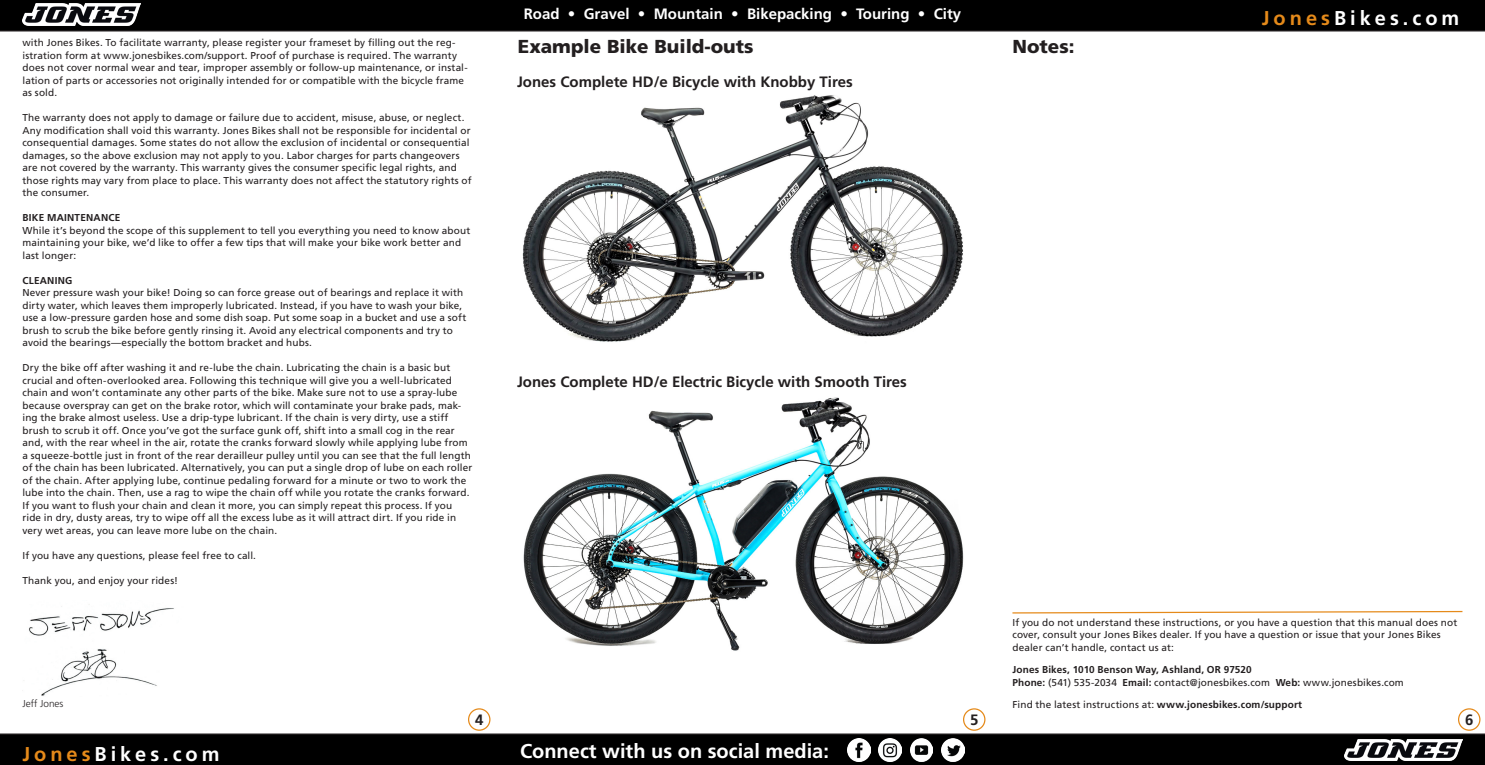
<style>
.page{position:relative;width:1485px;height:765px;background:#fff}
.page>*{position:absolute;margin:0;border:0;box-sizing:border-box;transform-origin:0 0}
.t1{font:700 20px "Frutiger LT Pro";letter-spacing:.2em;color:#fff}
.t2{font:700 20px "Frutiger LT Pro";color:#fff}
.t3{font:900 18.75px "Frutiger LT Pro";color:#231f20}
.t4{font:700 15px "Frutiger LT Pro";color:#231f20}
.t5{font:700 15px "Frutiger LT Pro";color:#fff}
.t6{font:10px/12.5px "Frutiger LT Pro";letter-spacing:.01em;color:#231f20}
.t7{font:700 10px "Frutiger LT Pro";letter-spacing:.02em;color:#231f20}
.t8{font:300 10px "Frutiger LT Pro";color:#231f20}
.s1{color:#e58a1a}
.s2{font-weight:700}
</style>
<div class="page">
<svg style="left:0;top:733px;width:1485px;height:32px;background:#060606"></svg>
<img style="left:848px;top:739px;width:22px;height:22px">
<img style="left:879px;top:739px;width:22px;height:22px">
<img style="left:910px;top:739px;width:23px;height:22px">
<img style="left:942px;top:739px;width:22px;height:22px">
<img style="left:1345px;top:739px;width:117px;height:22px">
<svg style="left:0;top:0;width:1485px;height:32px;background:#060606"></svg>
<img style="left:22px;top:4px;width:118px;height:21px">
<svg style="left:1012px;top:610px;width:451px;height:4px"></svg>
<img style="left:29px;top:604px;width:145px;height:92px">
<div style="left:1458px;top:708px;width:22px;height:23px;border:1px solid #e58a1a;border-radius:50%"></div>
<div style="left:963px;top:708px;width:23px;height:23px;border:1px solid #e58a1a;border-radius:50%"></div>
<div style="left:468px;top:708px;width:22px;height:23px;border:1px solid #e58a1a;border-radius:50%"></div>
<img style="left:523px;top:397px;width:441px;height:254px">
<img style="left:522px;top:95px;width:441px;height:247px">
<p class="t6" style="left:22px;top:36px;width:447px">with Jones Bikes. To facilitate warranty, please register your frameset by filling out the reg&shy;istration form at www.jonesbikes.com/support. Proof of purchase is required. The warranty does not cover normal wear and tear, improper assembly or follow-up maintenance, or instal&shy;lation of parts or accessories not originally intended for or compatible with the bicycle frame as sold.</p>
<p class="t6" style="left:22px;top:111px;width:451px">The warranty does not apply to damage or failure due to accident, misuse, abuse, or neglect.<br>Any modification shall void this warranty. Jones Bikes shall not be responsible for incidental or consequential damages. Some states do not allow the exclusion of incidental or consequential damages, so the above exclusion may not apply to you. Labor charges for parts changeovers are not covered by the warranty. This warranty gives the consumer specific legal rights, and those rights may vary from place to place. This warranty does not affect the statutory rights of the consumer.</p>
<p class="t7" style="left:22px;top:212px;width:99px">BIKE MAINTENANCE</p>
<p class="t6" style="left:22px;top:224px;width:449px">While it’s beyond the scope of this supplement to tell you everything you need to know about maintaining your bike, we’d like to offer a few tips that will make your bike work better and last longer:</p>
<p class="t7" style="left:22px;top:274px;width:51px">CLEANING</p>
<p class="t6" style="left:22px;top:286px;width:445px">Never pressure wash your bike! Doing so can force grease out of bearings and replace it with dirty water, which leaves them improperly lubricated. Instead, if you have to wash your bike, use a low-pressure garden hose and some dish soap. Put some soap in a bucket and use a soft brush to scrub the bike before gently rinsing it. Avoid any electrical components and try to avoid the bearings—especially the bottom bracket and hubs.</p>
<p class="t6" style="left:22px;top:361px;width:451px">Dry the bike off after washing it and re-lube the chain. Lubricating the chain is a basic but crucial and often-overlooked area. Following this technique will give you a well-lubricated chain and won’t contaminate any other parts of the bike. Make sure not to use a spray-lube because overspray can get on the brake rotor, which will contaminate your brake pads, mak&shy;ing the brake almost useless. Use a drip-type lubricant. If the chain is very dirty, use a stiff brush to scrub it off. Once you’ve got the surface gunk off, shift into a small cog in the rear and, with the rear wheel in the air, rotate the cranks forward slowly while applying lube from a squeeze-bottle just in front of the rear derailleur pulley until you can see that the full length of the chain has been lubricated. Alternatively, you can put a single drop of lube on each roller of the chain. After applying lube, continue pedaling forward for a minute or two to work the lube into the chain. Then, use a rag to wipe the chain off while you rotate the cranks forward.<br>If you want to flush your chain and clean it more, you can simply repeat this process. If you ride in dry, dusty areas, try to wipe off all the excess lube as it will attract dirt. If you ride in very wet areas, you can leave more lube on the chain.</p>
<p class="t6" style="left:22px;top:549px;width:235px">If you have any questions, please feel free to call.</p>
<p class="t6" style="left:22px;top:574px;width:157px">Thank you, and enjoy your rides!</p>
<p class="t5" style="left:524px;top:5px;width:439px">Road • Gravel • Mountain • Bikepacking • Touring • City</p>
<p class="t1" style="left:1262px;top:6px;width:199px"><span class="s1">Jones</span>Bikes.com</p>
<p class="t3" style="left:518px;top:35px;width:237px">Example Bike Build-outs</p>
<p class="t4" style="left:517px;top:72px;width:337px">Jones Complete HD/e Bicycle with Knobby Tires</p>
<p class="t3" style="left:1012px;top:35px;width:64px">Notes:</p>
<p class="t4" style="left:517px;top:373px;width:391px">Jones Complete HD/e Electric Bicycle with Smooth Tires</p>
<p class="t6" style="left:1013px;top:616px;width:446px">If you do not understand these instructions, or you have a question that this manual does not cover, consult your Jones Bikes dealer. If you have a question or issue that your Jones Bikes dealer can’t handle, contact us at:</p>
<p class="t7" style="left:1013px;top:664px;width:241px">Jones Bikes, 1010 Benson Way, Ashland, OR 97520</p>
<p class="t6" style="left:1013px;top:676px;width:393px"><span class="s2">Phone:</span> (541) 535-2034 <span class="s2">Email:</span> contact@jonesbikes.com <span class="s2">Web:</span> www.jonesbikes.com</p>
<p class="t8" style="left:23px;top:698px;width:42px">Jeff Jones</p>
<p class="t6" style="left:1013px;top:698px;width:291px">Find the latest instructions at: <span class="s2">www.jonesbikes.com/support</span></p>
<p class="t4" style="left:475px;top:711px;width:10px">4</p>
<p class="t4" style="left:970px;top:711px;width:10px">5</p>
<p class="t4" style="left:1465px;top:711px;width:10px">6</p>
<p class="t1" style="left:22px;top:743px;width:199px"><span class="s1">Jones</span>Bikes.com</p>
<p class="t2" style="left:520px;top:739px;width:310px">Connect with us on social media:</p>
</div>
